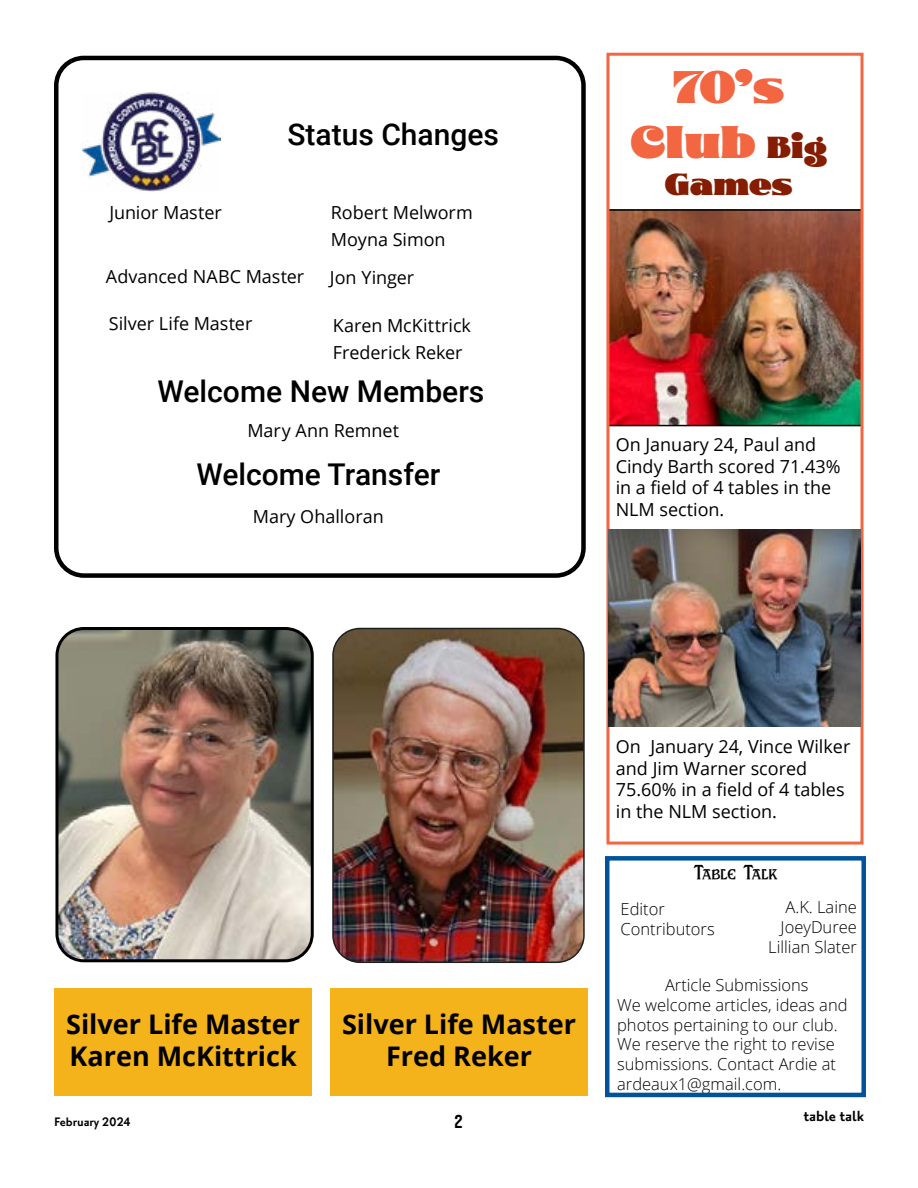
<style>
.page{position:relative;width:918px;height:1188px;background:#fff}
.page>*{position:absolute;margin:0;border:0;box-sizing:border-box;transform-origin:0 0}
.t1{font:45.6px/54.8px "Glodok Display";color:#f26641;text-align:center}
.t2{font:30.45px "Glodok Display";color:#851d02}
.t3{font:500 30px "Roboto";color:#000}
.t4{font:700 27px/32.4px "Open Sans";color:#000}
.t5{font:21px "Roosevelt";color:#000}
.t6{font:18px/21.6px "Open Sans";color:#000}
.t7{font:700 18px "Priori Sans OT";color:#000}
.t8{font:18px "Autogate Sans";color:#000}
.t9{font:300 16.5px/19.8px "Open Sans";color:#000}
.t10{font:700 15px "Priori Sans OT";color:#000}
.s1{font-size:30.45px;color:#851d02}
</style>
<div class="page">
<div style="left:54px;top:56px;width:532px;height:522px;border:4px solid #000;border-radius:28px"></div>
<img style="left:83px;top:92px;width:138px;height:99px">
<img style="left:59px;top:631px;width:251px;height:329px">
<div style="left:55px;top:627px;width:259px;height:335px;border:3px solid #000;border-radius:27px"></div>
<img style="left:335px;top:628px;width:247px;height:333px">
<div style="left:332px;top:628px;width:253px;height:335px;border:2px solid #1a201e;border-radius:27px"></div>
<img style="left:611px;top:212px;width:249px;height:211px">
<div style="left:608px;top:209px;width:255px;height:217px;border:2px solid #000"></div>
<div style="left:606px;top:53px;width:258px;height:792px;border:3px solid #f26641"></div>
<img style="left:609px;top:530px;width:252px;height:197px">
<div style="left:54px;top:988px;width:258px;height:108px;background:#f4b21b"></div>
<div style="left:330px;top:988px;width:258px;height:108px;background:#f4b21b"></div>
<div style="left:605px;top:856px;width:261px;height:241px;border:4px solid #00539b"></div>
<h3 class="t3" style="left:287px;top:113px;width:213px">Status Changes</h3>
<p class="t6" style="left:109px;top:201px;width:114px">Junior Master</p>
<p class="t6" style="left:331px;top:198px;width:143px;line-height:27px">Robert Melworm<br>Moyna Simon</p>
<p class="t6" style="left:106px;top:265px;width:200px">Advanced NABC Master</p>
<p class="t6" style="left:330px;top:266px;width:86px">Jon Yinger</p>
<p class="t6" style="left:109px;top:313px;width:145px">Silver Life Master</p>
<p class="t6" style="left:333px;top:311px;width:140px;line-height:27px">Karen McKittrick<br>Frederick Reker</p>
<h3 class="t3" style="left:158px;top:370px;width:328px">Welcome New Members</h3>
<p class="t6" style="left:248px;top:419px;width:153px">Mary Ann Remnet</p>
<h3 class="t3" style="left:196px;top:453px;width:245px">Welcome Transfer</h3>
<p class="t6" style="left:253px;top:505px;width:132px">Mary Ohalloran</p>
<h1 class="t1" style="left:630px;top:60px;width:198px">70’s<br>Club <span class="s1">Big</span></h1>
<h2 class="t2" style="left:665px;top:165px;width:129px">Games</h2>
<p class="t6" style="left:616px;top:434px;width:226px">On January 24, Paul and<br>Cindy Barth scored 71.43% in a field of 4 tables in the<br>NLM section.</p>
<h3 class="t4" style="left:66px;top:1007px;width:235px">Silver Life Master<br>Karen McKittrick</h3>
<h3 class="t4" style="left:342px;top:1007px;width:235px;text-align:center">Silver Life Master<br>Fred Reker</h3>
<p class="t6" style="left:616px;top:735px;width:236px">On January 24, Vince Wilker and Jim Warner scored<br>75.60% in a field of 4 tables in the NLM section.</p>
<p class="t5" style="left:693px;top:861px;width:86px">Table Talk</p>
<p class="t9" style="left:621px;top:899px;width:96px">Editor<br>Contributors</p>
<p class="t9" style="left:768px;top:897px;width:90px;text-align:right">A.K. Laine<br>JoeyDuree<br>Lillian Slater</p>
<p class="t9" style="left:617px;top:975px;width:232px;text-indent:48px">Article Submissions<br>We welcome articles, ideas and photos pertaining to our club.<br>We reserve the right to revise submissions. Contact Ardie at ardeaux1@gmail.com.</p>
<p class="t10" style="left:54px;top:1113px;width:78px">February 2024</p>
<p class="t8" style="left:455px;top:1111px;width:9px">2</p>
<p class="t7" style="left:804px;top:1107px;width:62px">table talk</p>
</div>
